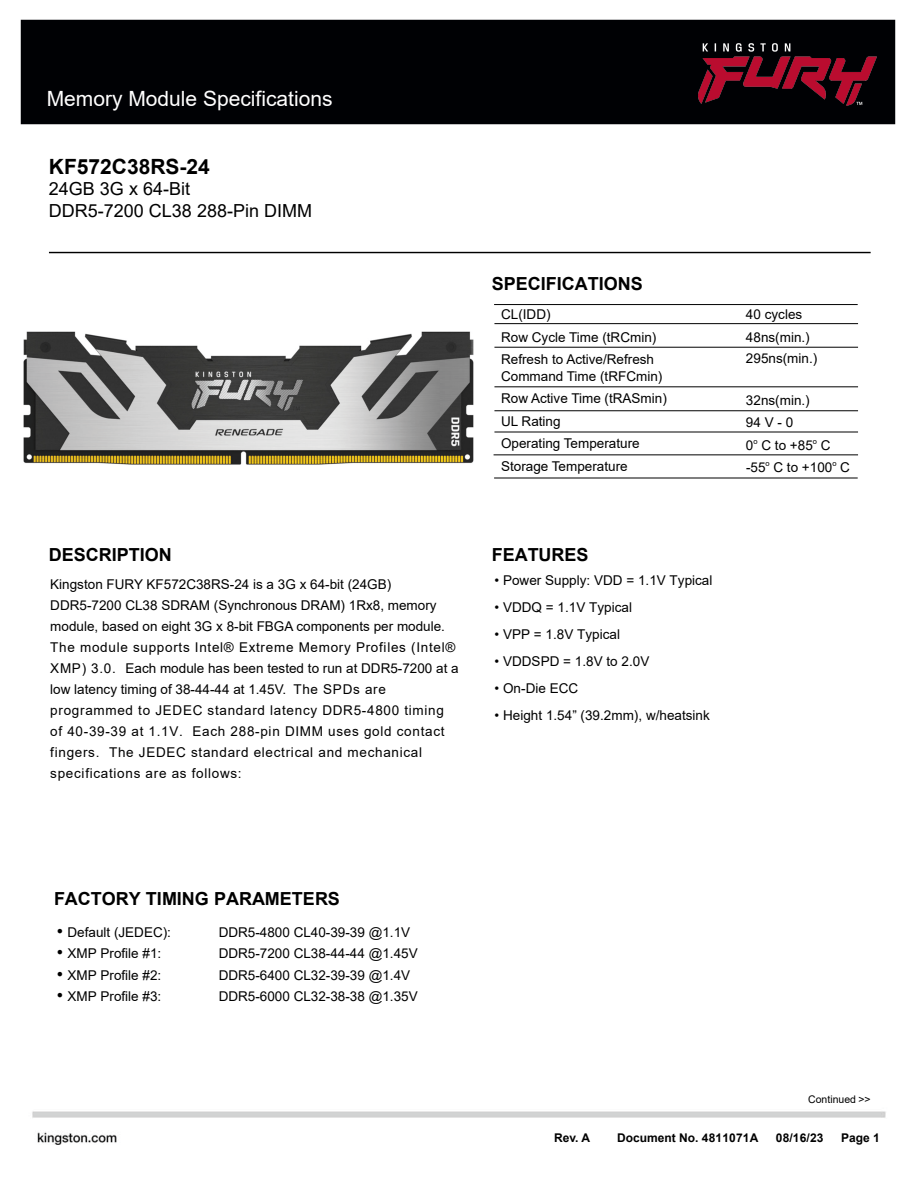
<style>
.page{position:relative;width:918px;height:1188px;background:#fff}
.page>*{position:absolute;margin:0;border:0;box-sizing:border-box;transform-origin:0 0}
.t1{font:21px "Arial";color:#fff}
.t2{font:700 21px "Arial";color:#000}
.t3{font:700 18px "Arial";color:#000}
.t4{font:18px/21.6px "Arial";color:#000}
.t5{font:13.5px/22.5px "Arial";color:#000}
.t6{font:13.5px/21px "Arial";letter-spacing:.05em;color:#000}
.t7{font:700 12px "Arial";color:#000}
.t8{font:10.5px "Arial";color:#000}
.s1{font-family:"Times New Roman";font-size:18px}
</style>
<div class="page">
<div style="left:20px;top:19px;width:876px;height:106px;background:#000104"></div>
<img style="left:698px;top:43px;width:179px;height:63px">
<hr style="left:49px;top:252px;width:822px;height:1px;background:#000">
<hr style="left:494px;top:323px;width:364px;height:1px;background:#000">
<hr style="left:494px;top:347px;width:364px;height:1px;background:#000">
<hr style="left:494px;top:386px;width:364px;height:1px;background:#000">
<hr style="left:494px;top:410px;width:364px;height:1px;background:#000">
<hr style="left:494px;top:478px;width:364px;height:1px;background:#000">
<hr style="left:494px;top:432px;width:364px;height:1px;background:#000">
<hr style="left:494px;top:455px;width:364px;height:1px;background:#000">
<hr style="left:494px;top:304px;width:364px;height:1px;background:#000">
<img style="left:23px;top:332px;width:450px;height:133px">
<img style="left:32px;top:1111px;width:854px;height:34px">
<h1 class="t1" style="left:47px;top:84px;width:287px">Memory Module Specifications</h1>
<h1 class="t2" style="left:49px;top:152px;width:163px">KF572C38RS-24</h1>
<h2 class="t4" style="left:49px;top:178px;width:265px">24GB 3G x 64-Bit<br>DDR5-7200 CL38 288-Pin DIMM</h2>
<h2 class="t3" style="left:49px;top:542px;width:125px">DESCRIPTION</h2>
<p class="t6" style="left:50px;top:574px;width:410px">Kingston FURY KF572C38RS-24 is a 3G x 64-bit (24GB)<br>DDR5-7200 CL38 SDRAM (Synchronous DRAM) 1Rx8, memory module, based on eight 3G x 8-bit FBGA components per module.<br>The module supports Intel® Extreme Memory Profiles (Intel® XMP) 3.0. Each module has been tested to run at DDR5-7200 at a low latency timing of 38-44-44 at 1.45V. The SPDs are programmed to JEDEC standard latency DDR5-4800 timing of 40-39-39 at 1.1V. Each 288-pin DIMM uses gold contact fingers. The JEDEC standard electrical and mechanical specifications are as follows:</p>
<h2 class="t3" style="left:492px;top:271px;width:152px">SPECIFICATIONS</h2>
<p class="t5" style="left:501px;top:303px;width:157px">CL(IDD)<br>Row Cycle Time (tRCmin)<br>Refresh to Active/Refresh</p>
<p class="t5" style="left:501px;top:365px;width:167px">Command Time (tRFCmin)<br>Row Active Time (tRASmin)<br>UL Rating<br>Operating Temperature<br>Storage Temperature</p>
<h2 class="t3" style="left:492px;top:542px;width:98px">FEATURES</h2>
<p class="t5" style="left:495px;top:568px;width:219px">• Power Supply: VDD = 1.1V Typical</p>
<p class="t5" style="left:495px;top:595px;width:139px">• VDDQ = 1.1V Typical</p>
<p class="t5" style="left:495px;top:622px;width:127px">• VPP = 1.8V Typical</p>
<p class="t5" style="left:495px;top:649px;width:156px">• VDDSPD = 1.8V to 2.0V</p>
<p class="t5" style="left:495px;top:676px;width:85px">• On-Die ECC</p>
<p class="t5" style="left:495px;top:703px;width:217px">• Height 1.54” (39.2mm), w/heatsink</p>
<p class="t5" style="left:746px;top:303px;width:65px">40 cycles<br>48ns(min.)</p>
<p class="t5" style="left:746px;top:347px;width:73px">295ns(min.)</p>
<p class="t5" style="left:746px;top:389px;width:106px">32ns(min.)<br>94 V - 0<br>0<sup>o</sup> C to +85<sup>o</sup> C -55<sup>o</sup> C to +100<sup>o</sup> C</p>
<h2 class="t3" style="left:54px;top:886px;width:288px">FACTORY TIMING PARAMETERS</h2>
<p class="t5" style="left:57px;top:920px;width:116px"><span class="s1">•</span> Default (JEDEC):</p>
<p class="t5" style="left:219px;top:920px;width:193px">DDR5-4800 CL40-39-39 @1.1V</p>
<p class="t5" style="left:57px;top:942px;width:106px"><span class="s1">•</span> XMP Profile #1:</p>
<p class="t5" style="left:219px;top:942px;width:201px">DDR5-7200 CL38-44-44 @1.45V</p>
<p class="t5" style="left:57px;top:964px;width:106px"><span class="s1">•</span> XMP Profile #2:</p>
<p class="t5" style="left:219px;top:964px;width:193px">DDR5-6400 CL32-39-39 @1.4V</p>
<p class="t5" style="left:57px;top:985px;width:106px"><span class="s1">•</span> XMP Profile #3:</p>
<p class="t5" style="left:219px;top:985px;width:201px">DDR5-6000 CL32-38-38 @1.35V</p>
<p class="t8" style="left:808px;top:1092px;width:64px">Continued &gt;&gt;</p>
<p class="t7" style="left:554px;top:1130px;width:38px">Rev. A</p>
<p class="t7" style="left:617px;top:1129px;width:143px">Document No. 4811071A</p>
<p class="t7" style="left:776px;top:1129px;width:49px">08/16/23</p>
<p class="t7" style="left:841px;top:1129px;width:40px">Page 1</p>
</div>
